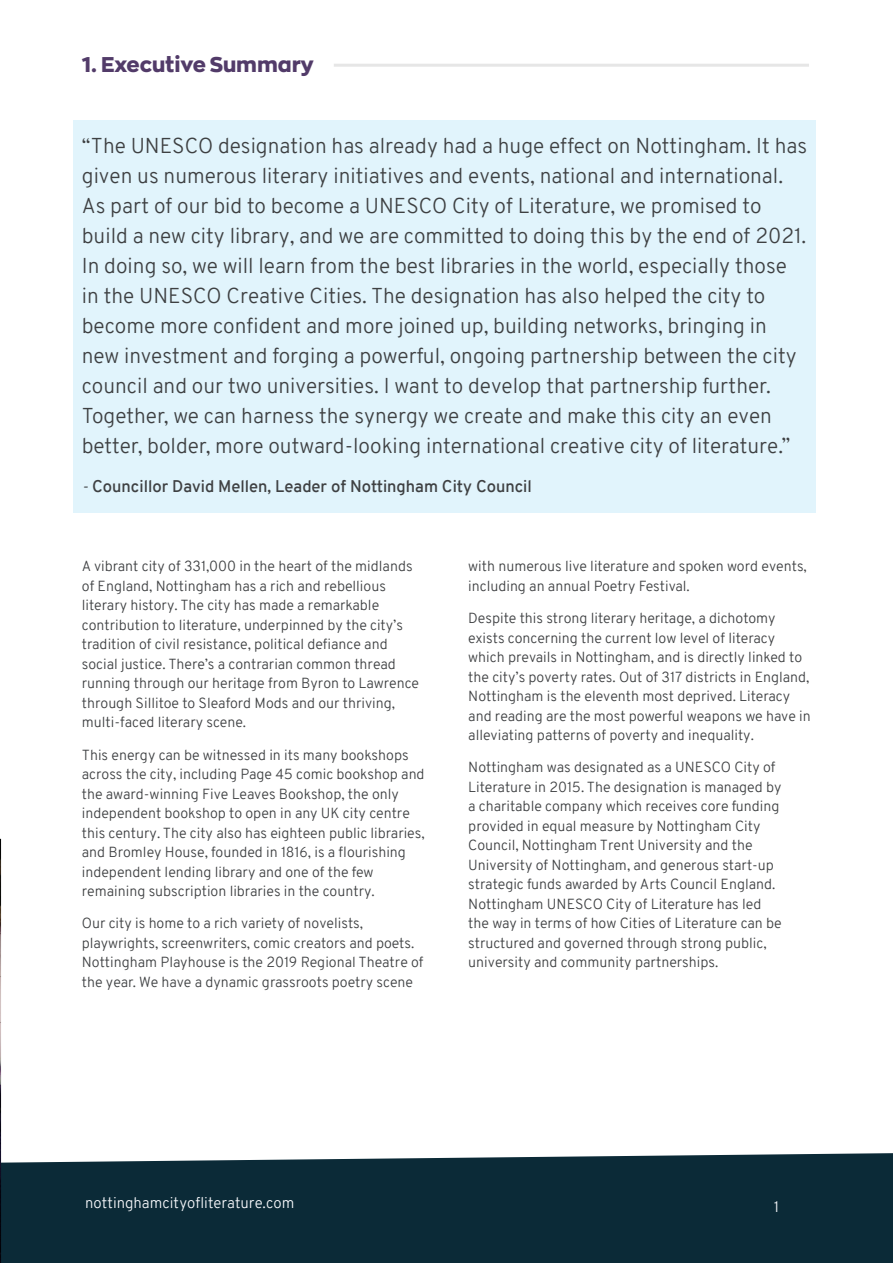
<style>
.page{position:relative;width:893px;height:1263px;background:#fff}
.page>*{position:absolute;margin:0;border:0;box-sizing:border-box;transform-origin:0 0}
.Normal_body_quote{font:300 21px/30px "Overpass";color:#3e4042}
.Heading_1{font:800 21px "Zona Pro";color:#523b69}
.Normal_body_quote-2{font:600 16.5px "Overpass";color:#3e4042}
.t1{font:300 15px "Overpass";color:#f5f7fa}
.Normal_body{font:300 14.25px/19.5px "Overpass";color:#3e4042}
.s1{font-weight:300;font-style:italic}
</style>
<div class="page">
<div style="left:1px;top:1153px;width:892px;height:110px;background:#0b2a37"></div>
<img style="left:0;top:839px;width:1px;height:424px">
<div style="left:73px;top:121px;width:742px;height:392px;background:#e1f4fc"></div>
<hr style="left:334px;top:64px;width:475px;height:3px;background:#e6e6e6">
<p class="Heading_1" style="left:82px;top:50px;width:233px">1. Executive Summary</p>
<p class="Normal_body_quote" style="left:82px;top:131px;width:727px">“The UNESCO designation has already had a huge effect on Nottingham. It has given us numerous literary initiatives and events, national and international.<br>As part of our bid to become a UNESCO City of Literature, we promised to build a new city library, and we are committed to doing this by the end of 2021.<br>In doing so, we will learn from the best libraries in the world, especially those in the UNESCO Creative Cities. The designation has also helped the city to become more confident and more joined up, building networks, bringing in new investment and forging a powerful, ongoing partnership between the city council and our two universities. I want to develop that partnership further.<br>Together, we can harness the synergy we create and make this city an even better, bolder, more outward-looking international creative city of literature.”</p>
<p class="Normal_body_quote-2" style="left:82px;top:475px;width:451px"><span class="s1">-</span> Councillor David Mellen, Leader of Nottingham City Council</p>
<p class="Normal_body" style="left:82px;top:557px;width:339px">A vibrant city of 331,000 in the heart of the midlands of England, Nottingham has a rich and rebellious literary history. The city has made a remarkable contribution to literature, underpinned by the city’s tradition of civil resistance, political defiance and social justice. There’s a contrarian common thread running through our heritage from Byron to Lawrence through Sillitoe to Sleaford Mods and our thriving, multi-faced literary scene.</p>
<p class="Normal_body" style="left:82px;top:745px;width:344px">This energy can be witnessed in its many bookshops across the city, including Page 45 comic bookshop and the award-winning Five Leaves Bookshop, the only independent bookshop to open in any UK city centre this century. The city also has eighteen public libraries, and Bromley House, founded in 1816, is a flourishing independent lending library and one of the few remaining subscription libraries in the country.</p>
<p class="Normal_body" style="left:82px;top:914px;width:343px">Our city is home to a rich variety of novelists, playwrights, screenwriters, comic creators and poets.<br>Nottingham Playhouse is the 2019 Regional Theatre of the year. We have a dynamic grassroots poetry scene</p>
<p class="Normal_body" style="left:468px;top:557px;width:340px">with numerous live literature and spoken word events, including an annual Poetry Festival.</p>
<p class="Normal_body" style="left:468px;top:608px;width:344px">Despite this strong literary heritage, a dichotomy exists concerning the current low level of literacy which prevails in Nottingham, and is directly linked to the city’s poverty rates. Out of 317 districts in England, Nottingham is the eleventh most deprived. Literacy and reading are the most powerful weapons we have in alleviating patterns of poverty and inequality.</p>
<p class="Normal_body" style="left:468px;top:758px;width:315px">Nottingham was designated as a UNESCO City of Literature in 2015. The designation is managed by a charitable company which receives core funding provided in equal measure by Nottingham City Council, Nottingham Trent University and the University of Nottingham, and generous start-up strategic funds awarded by Arts Council England.<br>Nottingham UNESCO City of Literature has led the way in terms of how Cities of Literature can be structured and governed through strong public, university and community partnerships.</p>
<p class="t1" style="left:85px;top:1191px;width:211px">nottinghamcityofliterature.com</p>
<p class="t1" style="left:774px;top:1196px;width:7px">1</p>
</div>
